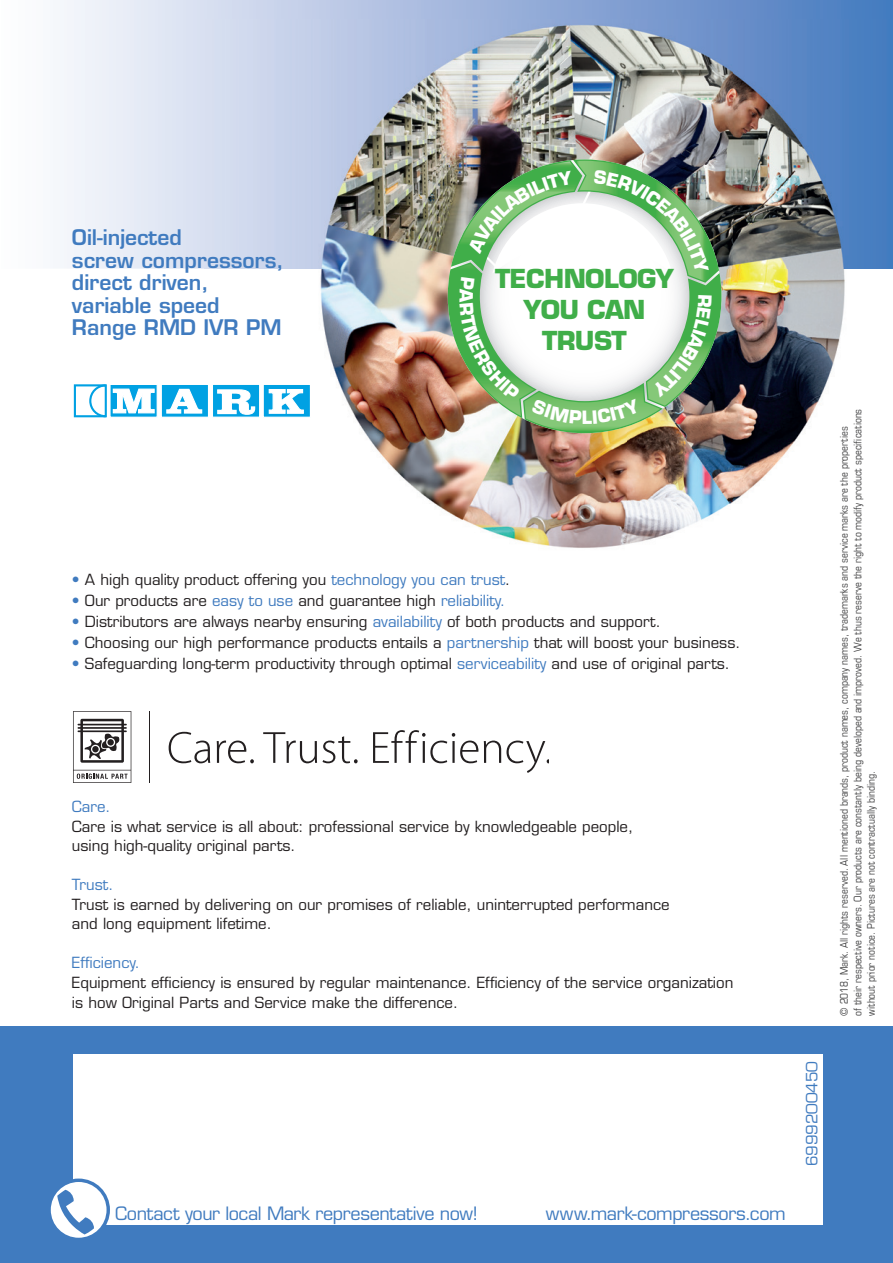
<style>
.page{position:relative;width:893px;height:1263px;background:#fff}
.page>*{position:absolute;margin:0;border:0;box-sizing:border-box;transform-origin:0 0}
.t1{font:700 25.5px/30.6px "Eurostile Std";letter-spacing:-.025em;color:#40ae49;text-align:center}
.t2{font:600 21px/22.5px "Eurostile LT Std";color:#407bbf}
.t3{font:18px "Eurostile LT Std";letter-spacing:-.02em;color:#407bbf}
.t4{font:15.15px "Eurostile LT Std";color:#407bbf}
.t5{font:15px/19.5px "Eurostile LT Std";color:#231f20}
.t6{font:15px "Eurostile LT Std";color:#407bbf}
.t7{font:condensed 10.5px/13.5px "Eurostile LT Std";color:#3e3e3f}
.s1{color:#407bbf}
</style>
<div class="page">
<svg style="left:60px;top:0;width:833px;height:269px"></svg>
<div style="left:0;top:1027px;width:893px;height:236px;background:#407bbf"></div>
<div style="left:73px;top:1054px;width:749px;height:171px;background:#fff"></div>
<img style="left:204px;top:19px;width:689px;height:529px">
<svg style="left:49px;top:1180px;width:59px;height:59px"></svg>
<div style="left:47px;top:1178px;width:63px;height:63px;border:3px solid #407bbf;border-radius:50%"></div>
<svg style="left:57px;top:1190px;width:37px;height:44px"></svg>
<svg style="left:73px;top:711px;width:58px;height:72px"></svg>
<svg style="left:169px;top:732px;width:41px;height:31px"></svg>
<svg style="left:217px;top:740px;width:37px;height:23px"></svg>
<svg style="left:263px;top:732px;width:95px;height:31px"></svg>
<svg style="left:373px;top:730px;width:105px;height:33px"></svg>
<svg style="left:484px;top:740px;width:64px;height:33px"></svg>
<hr style="left:149px;top:711px;width:1px;height:72px;background:#231f20">
<svg style="left:73px;top:383px;width:238px;height:35px"></svg>
<img style="left:448px;top:159px;width:273px;height:274px">
<h2 class="t2" style="left:72px;top:226px;width:213px">Oil-injected<br>screw compressors, direct driven, variable speed<br>Range RMD IVR PM</h2>
<h1 class="t1" style="left:495px;top:264px;width:180px">TECHNOLOGY<br>YOU CAN<br>TRUST</h1>
<p class="t5" style="left:72px;top:570px;width:440px"><span class="s1">•</span> A high quality product offering you <span class="s1">technology you can trust</span>.</p>
<p class="t5" style="left:72px;top:591px;width:435px"><span class="s1">•</span> Our products are <span class="s1">easy to use</span> and guarantee high <span class="s1">reliability.</span></p>
<p class="t5" style="left:72px;top:612px;width:590px"><span class="s1">•</span> Distributors are always nearby ensuring <span class="s1">availability</span> of both products and support.</p>
<p class="t5" style="left:72px;top:633px;width:670px"><span class="s1">•</span> Choosing our high performance products entails a <span class="s1">partnership</span> that will boost your business.</p>
<p class="t5" style="left:72px;top:654px;width:660px"><span class="s1">•</span> Safeguarding long-term productivity through optimal <span class="s1">serviceability</span> and use of original parts.</p>
<p class="t6" style="left:72px;top:798px;width:40px">Care.</p>
<p class="t5" style="left:72px;top:817px;width:563px">Care is what service is all about: professional service by knowledgeable people, using high-quality original parts.</p>
<p class="t6" style="left:72px;top:876px;width:43px">Trust.</p>
<p class="t5" style="left:72px;top:895px;width:599px">Trust is earned by delivering on our promises of reliable, uninterrupted performance and long equipment lifetime.</p>
<p class="t6" style="left:72px;top:954px;width:69px">Efficiency.</p>
<p class="t5" style="left:72px;top:973px;width:663px">Equipment efficiency is ensured by regular maintenance. Efficiency of the service organization is how Original Parts and Service make the difference.</p>
<p class="t3" style="left:115px;top:1202px;width:364px">Contact your local Mark representative now!</p>
<p class="t3" style="left:546px;top:1202px;width:241px">www.mark-compressors.com</p>
<p class="t4" style="left:803px;top:1166px;width:106px;rotate:-90deg">6999200450</p>
<p class="t7" style="left:837px;top:1016px;width:608px;rotate:-90deg">© 2018, Mark. All rights reserved. All mentioned brands, product names, company names, trademarks and service marks are the properties<br>of their respective owners. Our products are constantly being developed and improved. We thus reserve the right to modify product specifications without prior notice. Pictures are not contractually binding.</p>
</div>
